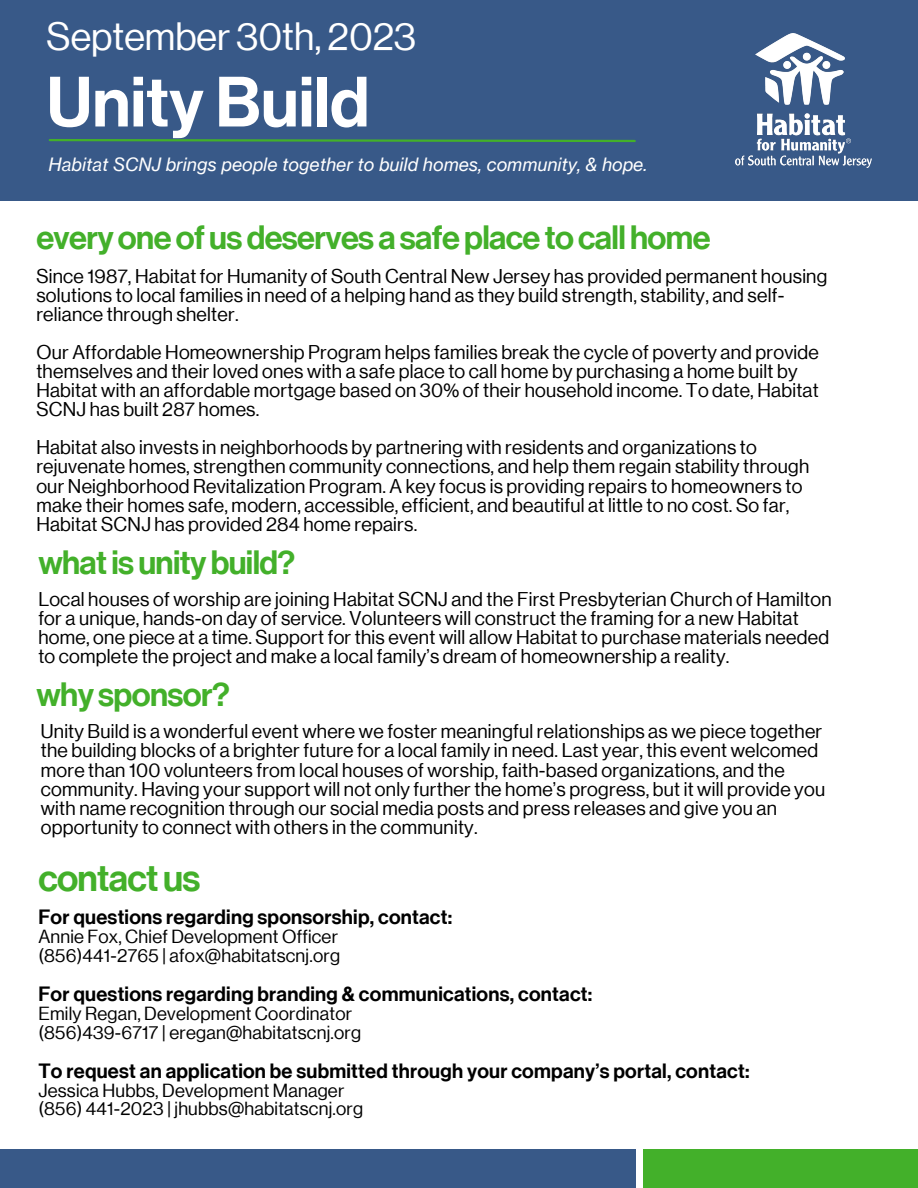
<style>
.page{position:relative;width:918px;height:1188px;background:#fff}
.page>*{position:absolute;margin:0;border:0;box-sizing:border-box;transform-origin:0 0}
.t1{font:500 69.6px "Neue Haas Grotesk Display";color:#fff}
.t2{font:38.55px "Neue Haas Grotesk Display";color:#fff}
.t3{font:500 36.9px "Neue Haas Grotesk Display";letter-spacing:-.02em;color:#43b02a}
.t4{font:500 32.85px "Neue Haas Grotesk Display";letter-spacing:-.02em;color:#43b02a}
.t5{font:500 20.25px "Neue Haas Grotesk Display";letter-spacing:.015em;color:#000}
.t6{font:19.5px/19px "Neue Haas Grotesk Display";letter-spacing:.015em;color:#000}
.t7{font:18.45px "Neue Haas Grotesk Display";letter-spacing:.015em;color:#000}
.t8{font:italic 18px "Neue Haas Grotesk Text";color:#fff}
</style>
<div class="page">
<div style="left:0;top:0;width:918px;height:200px;background:#385988"></div>
<svg style="left:48px;top:139px;width:588px;height:3px;background:#3f9941"></svg>
<img style="left:735px;top:33px;width:136px;height:134px">
<div style="left:0;top:1149px;width:635px;height:39px;background:#385988"></div>
<div style="left:643px;top:1149px;width:275px;height:39px;background:#43b02a"></div>
<p class="t2" style="left:47px;top:14px;width:371px">September 30th, 2023</p>
<p class="t1" style="left:47px;top:62px;width:324px">Unity Build</p>
<p class="t8" style="left:49px;top:154px;width:600px">Habitat SCNJ brings people together to build homes, community, &amp; hope.</p>
<p class="t4" style="left:36px;top:218px;width:676px">everyoneofusdeservesasafeplacetocallhome</p>
<p class="t6" style="left:36px;top:267px;width:793px">Since 1987, Habitat for Humanity of South Central New Jersey has provided permanent housing solutions to local families in need of a helping hand as they build strength, stability, and self&shy;reliance through shelter.</p>
<p class="t6" style="left:36px;top:343px;width:784px">Our Affordable Homeownership Program helps families break the cycle of poverty and provide themselves and their loved ones with a safe place to call home by purchasing a home built by Habitat with an affordable mortgage based on 30% of their household income. To date, Habitat SCNJ has built 287 homes.</p>
<p class="t6" style="left:36px;top:438px;width:774px">Habitat also invests in neighborhoods by partnering with residents and organizations to rejuvenate homes, strengthen community connections, and help them regain stability through our Neighborhood Revitalization Program. A key focus is providing repairs to homeowners to make their homes safe, modern, accessible, efficient, and beautiful at little to no cost. So far, Habitat SCNJ has provided 284 home repairs.</p>
<p class="t4" style="left:38px;top:543px;width:258px">whatisunitybuild?</p>
<p class="t6" style="left:38px;top:590px;width:795px">Local houses of worship are joining Habitat SCNJ and the First Presbyterian Church of Hamilton for a unique, hands-on day of service. Volunteers will construct the framing for a new Habitat home, one piece at a time. Support for this event will allow Habitat to purchase materials needed to complete the project and make a local family’s dream of homeownership a reality.</p>
<p class="t4" style="left:36px;top:676px;width:195px">why sponsor?</p>
<p class="t6" style="left:41px;top:722px;width:786px">Unity Build is a wonderful event where we foster meaningful relationships as we piece together the building blocks of a brighter future for a local family in need. Last year, this event welcomed more than 100 volunteers from local houses of worship, faith-based organizations, and the community. Having your support will not only further the home’s progress, but it will provide you with name recognition through our social media posts and press releases and give you an opportunity to connect with others in the community.</p>
<p class="t3" style="left:38px;top:856px;width:164px">contactus</p>
<p class="t5" style="left:38px;top:905px;width:415px">For questions regarding sponsorship, contact:</p>
<p class="t7" style="left:38px;top:926px;width:301px">Annie Fox, Chief Development Officer</p>
<p class="t7" style="left:38px;top:945px;width:303px">(856)441-2765 | afox@habitatscnj.org</p>
<p class="t5" style="left:38px;top:982px;width:556px">For questions regarding branding &amp; communications, contact:</p>
<p class="t7" style="left:38px;top:1003px;width:315px">Emily Regan, Development Coordinator</p>
<p class="t7" style="left:38px;top:1022px;width:324px">(856)439-6717 | eregan@habitatscnj.org</p>
<p class="t5" style="left:38px;top:1059px;width:713px">To request an application be submitted through your company’s portal, contact:</p>
<p class="t7" style="left:38px;top:1080px;width:308px">Jessica Hubbs, Development Manager</p>
<p class="t7" style="left:38px;top:1099px;width:326px">(856) 441-2023 | jhubbs@habitatscnj.org</p>
</div>
